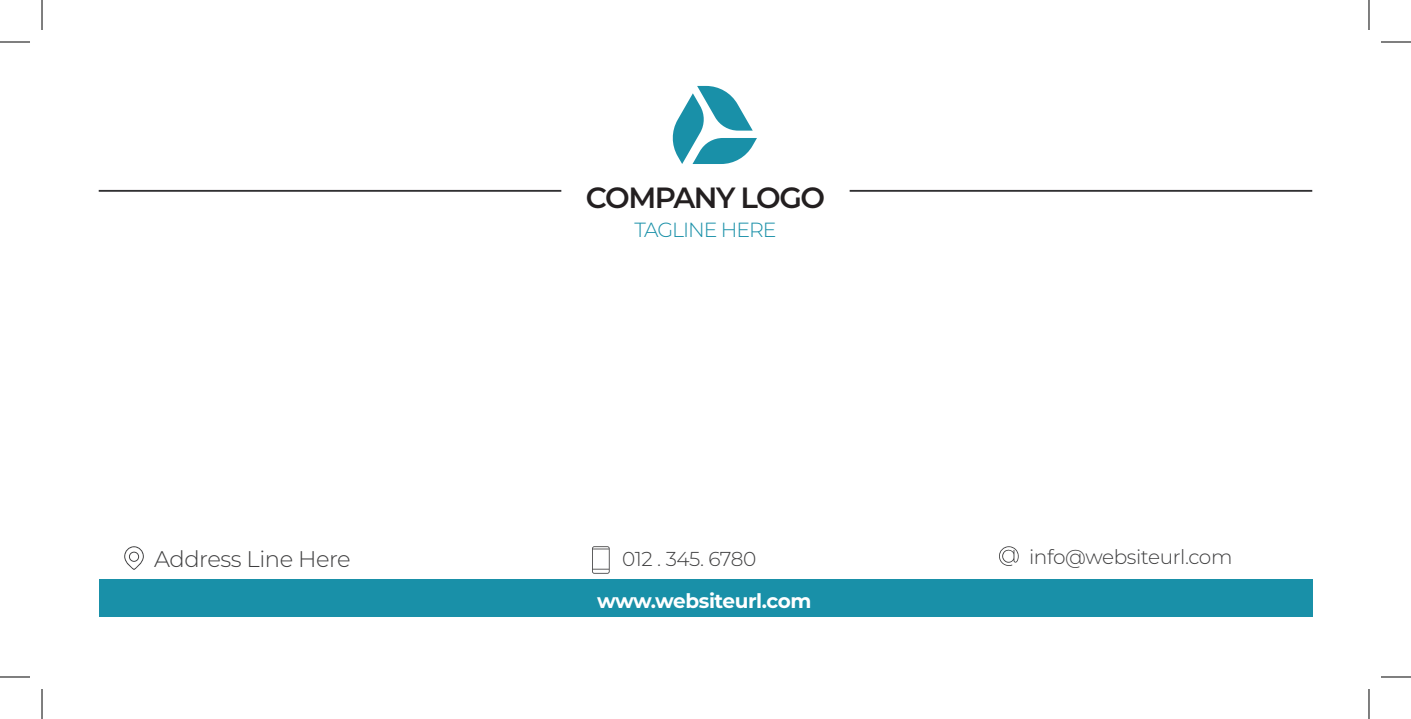
<style>
.page{position:relative;width:1411px;height:719px;background:#fff}
.page>*{position:absolute;margin:0;border:0;box-sizing:border-box;transform-origin:0 0}
.t1{font:600 29.2px "Montserrat";letter-spacing:-.05em;color:#231f20}
.t2{font:300 22.6px "Montserrat";letter-spacing:-.02em;color:#3e3e3f}
.t3{font:300 20.4px "Montserrat";letter-spacing:-.05em;color:#1990a8}
.t4{font:300 20.2px "Montserrat";letter-spacing:-.02em;color:#3e3e3f}
.t5{font:700 20px "Montserrat";letter-spacing:-.02em;color:#fff}
</style>
<div class="page">
<svg style="left:592px;top:546px;width:17px;height:28px"></svg>
<svg style="left:999px;top:546px;width:19px;height:20px"></svg>
<svg style="left:124px;top:546px;width:20px;height:24px"></svg>
<div style="left:99px;top:579px;width:1213px;height:38px;background:#1990a8"></div>
<svg style="left:672px;top:86px;width:85px;height:78px"></svg>
<hr style="left:99px;top:190px;width:462px;height:2px;background:#313032">
<hr style="left:849px;top:190px;width:463px;height:2px;background:#313032">
<hr style="left:0;top:42px;width:30px;height:1px;background:#000">
<hr style="left:1381px;top:42px;width:30px;height:1px;background:#000">
<hr style="left:0;top:677px;width:30px;height:1px;background:#000">
<hr style="left:1381px;top:677px;width:30px;height:1px;background:#000">
<hr style="left:42px;top:0;width:1px;height:30px;background:#000">
<hr style="left:42px;top:689px;width:1px;height:30px;background:#000">
<hr style="left:1368px;top:0;width:1px;height:30px;background:#000">
<hr style="left:1368px;top:689px;width:1px;height:30px;background:#000">
<h1 class="t1" style="left:586px;top:176px;width:241px">COMPANY LOGO</h1>
<p class="t3" style="left:634px;top:216px;width:143px">TAGLINE HERE</p>
<p class="t2" style="left:154px;top:543px;width:198px">Address Line Here</p>
<p class="t4" style="left:622px;top:545px;width:136px">012 . 345. 6780</p>
<p class="t4" style="left:1029px;top:543px;width:205px">info@websiteurl.com</p>
<p class="t5" style="left:597px;top:586px;width:216px">www.websiteurl.com</p>
</div>
